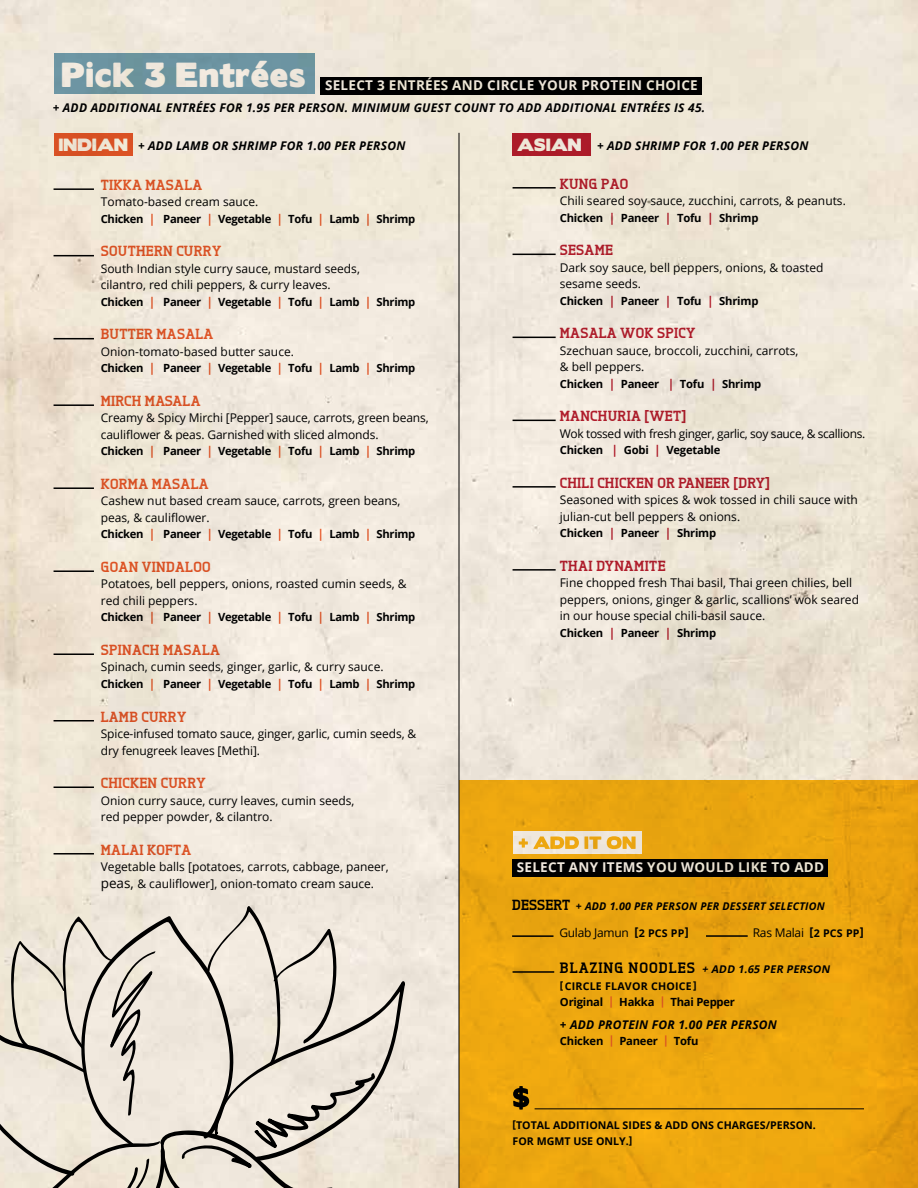
<style>
.page{position:relative;width:918px;height:1188px;background:#fff}
.page>*{position:absolute;margin:0;border:0;box-sizing:border-box;transform-origin:0 0}
.t1{font:31.05px "Boris Black Bloxx";letter-spacing:.03em;color:#fff}
.t2{font:15.9px "Boris Black Bloxx";letter-spacing:.02em;color:#fff}
.t3{font:800 14.7px "Tertre";letter-spacing:.02em;color:#e85a2b}
.t4{font:800 14.7px "Tertre";letter-spacing:.02em;color:#b81f31}
.t5{font:700 13.5px "Open Sans";letter-spacing:.02em;color:#fff}
.t6{font:12px/16.5px "Open Sans";color:#000}
.t7{font:italic 700 12px "Open Sans";letter-spacing:.02em;color:#000}
.t8{font:12px "Open Sans";letter-spacing:-.03em;color:#000}
.t9{font:12px "Open Sans";letter-spacing:-.02em;color:#000}
.t10{font:700 11.25px "Open Sans";letter-spacing:-.03em;color:#000}
.t11{font:700 10.65px/15.8px "Open Sans";color:#000}
.t12{font:700 10.65px/17.2px "Open Sans";letter-spacing:.02em;color:#000}
.t13{font:italic 700 10.65px "Open Sans";letter-spacing:.02em;color:#000}
.s1{font-size:12px;color:#e85a2b}
.s2{font-size:13.5px}
.s3{font-size:12px;color:#b81f31}
.s4{font-family:"Tertre";font-weight:800;font-style:normal;font-size:14.7px}
.s5{font-weight:700}
.s6{font-weight:700;font-size:10.65px}
.s7{font-family:"Tertre";font-weight:800;font-size:15px}
.s8{font-style:italic}
.s9{color:#e85a2b}
</style>
<div class="page">
<img style="left:0;top:0;width:918px;height:1188px">
<h1 class="t1" style="left:62px;top:51px;width:246px">Pick 3 Entrées</h1>
<p class="t7" style="left:53px;top:99px;width:654px">+ ADD ADDITIONAL ENTRÉES FOR 1.95 PER PERSON. MINIMUM GUEST COUNT TO ADD ADDITIONAL ENTRÉES IS 45.</p>
<p class="t5" style="left:325px;top:76px;width:374px">SELECT 3 ENTRÉES AND CIRCLE YOUR PROTEIN CHOICE</p>
<h2 class="t2" style="left:59px;top:133px;width:70px">INDIAN</h2>
<h2 class="t2" style="left:517px;top:133px;width:66px">ASIAN</h2>
<p class="t7" style="left:138px;top:137px;width:269px">+ ADD LAMB OR SHRIMP FOR 1.00 PER PERSON</p>
<p class="t7" style="left:597px;top:137px;width:213px">+ ADD SHRIMP FOR 1.00 PER PERSON</p>
<p class="t3" style="left:101px;top:176px;width:103px">TIKKA MASALA</p>
<p class="t6" style="left:101px;top:194px;width:159px">Tomato-based cream sauce.</p>
<p class="t10" style="left:101px;top:211px;width:316px">Chicken <span class="s1">|</span> Paneer <span class="s1">|</span> Vegetable <span class="s1">|</span> Tofu <span class="s1">|</span> Lamb <span class="s1">|</span> Shrimp</p>
<p class="t3" style="left:101px;top:242px;width:122px">SOUTHERN CURRY</p>
<p class="t6" style="left:101px;top:260px;width:261px">South Indian style curry sauce, mustard seeds, cilantro, red chili peppers, &amp; curry leaves.</p>
<p class="t10" style="left:101px;top:294px;width:316px">Chicken <span class="s1">|</span> Paneer <span class="s1">|</span> Vegetable <span class="s1">|</span> Tofu <span class="s1">|</span> Lamb <span class="s1">|</span> Shrimp</p>
<p class="t3" style="left:101px;top:325px;width:114px">BUTTER MASALA</p>
<p class="t6" style="left:101px;top:343px;width:195px">Onion-tomato-based butter sauce.</p>
<p class="t10" style="left:101px;top:360px;width:316px">Chicken <span class="s1">|</span> Paneer <span class="s1">|</span> Vegetable <span class="s1">|</span> Tofu <span class="s1">|</span> Lamb <span class="s1">|</span> Shrimp</p>
<p class="t3" style="left:101px;top:392px;width:101px">MIRCH MASALA</p>
<p class="t6" style="left:101px;top:410px;width:329px">Creamy &amp; Spicy Mirchi [Pepper] sauce, carrots, green beans, cauliflower &amp; peas. Garnished with sliced almonds.</p>
<p class="t10" style="left:101px;top:443px;width:316px">Chicken <span class="s1">|</span> Paneer <span class="s1">|</span> Vegetable <span class="s1">|</span> Tofu <span class="s1">|</span> Lamb <span class="s1">|</span> Shrimp</p>
<p class="t3" style="left:101px;top:475px;width:109px">KORMA MASALA</p>
<p class="t6" style="left:101px;top:493px;width:301px">Cashew nut based cream sauce, carrots, green beans, peas, &amp; cauliflower.</p>
<p class="t10" style="left:101px;top:526px;width:316px">Chicken <span class="s1">|</span> Paneer <span class="s1">|</span> Vegetable <span class="s1">|</span> Tofu <span class="s1">|</span> Lamb <span class="s1">|</span> Shrimp</p>
<p class="t3" style="left:101px;top:558px;width:111px">GOAN VINDALOO</p>
<p class="t6" style="left:101px;top:576px;width:307px">Potatoes, bell peppers, onions, roasted cumin seeds, &amp; red chili peppers.</p>
<p class="t10" style="left:101px;top:609px;width:316px">Chicken <span class="s1">|</span> Paneer <span class="s1">|</span> Vegetable <span class="s1">|</span> Tofu <span class="s1">|</span> Lamb <span class="s1">|</span> Shrimp</p>
<p class="t3" style="left:101px;top:641px;width:121px">SPINACH MASALA</p>
<p class="t6" style="left:101px;top:659px;width:284px">Spinach, cumin seeds, ginger, garlic, &amp; curry sauce.</p>
<p class="t10" style="left:101px;top:676px;width:316px">Chicken <span class="s1">|</span> Paneer <span class="s1">|</span> Vegetable <span class="s1">|</span> Tofu <span class="s1">|</span> Lamb <span class="s1">|</span> Shrimp</p>
<p class="t3" style="left:101px;top:707px;width:87px">LAMB CURRY</p>
<p class="t6" style="left:101px;top:725px;width:317px">Spice-infused tomato sauce, ginger, garlic, cumin seeds, &amp; dry fenugreek leaves [Methi].</p>
<p class="t3" style="left:101px;top:774px;width:106px">CHICKEN CURRY</p>
<p class="t6" style="left:101px;top:792px;width:255px">Onion curry sauce, curry leaves, cumin seeds, red pepper powder, &amp; cilantro.</p>
<p class="t3" style="left:101px;top:840px;width:92px">MALAI KOFTA</p>
<p class="t6" style="left:101px;top:858px;width:290px">Vegetable balls [potatoes, carrots, cabbage, paneer, <span class="s2">peas,</span> &amp; cauliflower], onion-tomato cream sauce.</p>
<p class="t4" style="left:560px;top:174px;width:70px">KUNG PAO</p>
<p class="t6" style="left:560px;top:192px;width:288px">Chili seared soy sauce, zucchini, carrots, &amp; peanuts.</p>
<p class="t10" style="left:560px;top:210px;width:200px">Chicken <span class="s3">|</span> Paneer <span class="s3">|</span> Tofu <span class="s3">|</span> Shrimp</p>
<p class="t4" style="left:560px;top:241px;width:55px">SESAME</p>
<p class="t6" style="left:560px;top:259px;width:265px">Dark soy sauce, bell peppers, onions, &amp; toasted sesame seeds.</p>
<p class="t10" style="left:560px;top:293px;width:200px">Chicken <span class="s3">|</span> Paneer <span class="s3">|</span> Tofu <span class="s3">|</span> Shrimp</p>
<p class="t4" style="left:560px;top:324px;width:137px">MASALA WOK SPICY</p>
<p class="t6" style="left:560px;top:342px;width:240px">Szechuan sauce, broccoli, zucchini, carrots, &amp; bell peppers.</p>
<p class="t10" style="left:560px;top:376px;width:203px">Chicken <span class="s3">|</span> Paneer <span class="s3">|</span> Tofu <span class="s3">|</span> Shrimp</p>
<p class="t4" style="left:560px;top:407px;width:128px">MANCHURIA [WET]</p>
<p class="t8" style="left:560px;top:425px;width:307px">Wok tossed with fresh ginger, garlic, soy sauce, &amp; scallions.</p>
<p class="t10" style="left:560px;top:442px;width:162px">Chicken <span class="s3">|</span> Gobi <span class="s3">|</span> Vegetable</p>
<p class="t4" style="left:560px;top:473px;width:212px">CHILI CHICKEN OR PANEER [DRY]</p>
<p class="t6" style="left:560px;top:491px;width:300px">Seasoned with spices &amp; wok tossed in chili sauce with julian-cut bell peppers &amp; onions.</p>
<p class="t10" style="left:560px;top:525px;width:158px">Chicken <span class="s3">|</span> Paneer <span class="s3">|</span> Shrimp</p>
<p class="t4" style="left:560px;top:556px;width:107px">THAI DYNAMITE</p>
<p class="t6" style="left:560px;top:574px;width:301px">Fine chopped fresh Thai basil, Thai green chilies, bell peppers, onions, ginger &amp; garlic, scallions’ wok seared in our house special chili-basil sauce.</p>
<p class="t10" style="left:560px;top:625px;width:158px">Chicken <span class="s3">|</span> Paneer <span class="s3">|</span> Shrimp</p>
<p class="t5" style="left:517px;top:858px;width:309px">SELECT ANY ITEMS YOU WOULD LIKE TO ADD</p>
<p class="t13" style="left:512px;top:899px;width:314px"><span class="s4">DESSERT</span> + ADD 1.00 PER PERSON PER DESSERT SELECTION</p>
<p class="t9" style="left:559px;top:924px;width:131px">Gulab Jamun <span class="s5">[</span><span class="s6">2 PCS PP</span><span class="s5">]</span></p>
<p class="t9" style="left:753px;top:924px;width:112px">Ras Malai <span class="s5">[</span><span class="s6">2 PCS PP</span><span class="s5">]</span></p>
<p class="t12" style="left:560px;top:960px;width:274px"><span class="s7">BLAZING NOODLES</span> <span class="s8">+ ADD 1.65 PER PERSON </span>[CIRCLE FLAVOR CHOICE]</p>
<p class="t10" style="left:560px;top:994px;width:177px">Original <span class="s9">|</span> Hakka <span class="s9">|</span> Thai Pepper</p>
<p class="t7" style="left:560px;top:1016px;width:219px">+ ADD PROTEIN FOR 1.00 PER PERSON</p>
<p class="t10" style="left:560px;top:1033px;width:140px">Chicken <span class="s9">|</span> Paneer <span class="s9">|</span> Tofu</p>
<p class="t11" style="left:513px;top:1117px;width:305px">[TOTAL ADDITIONAL SIDES &amp; ADD ONS CHARGES/PERSON.<br>FOR MGMT USE ONLY.]</p>
</div>
